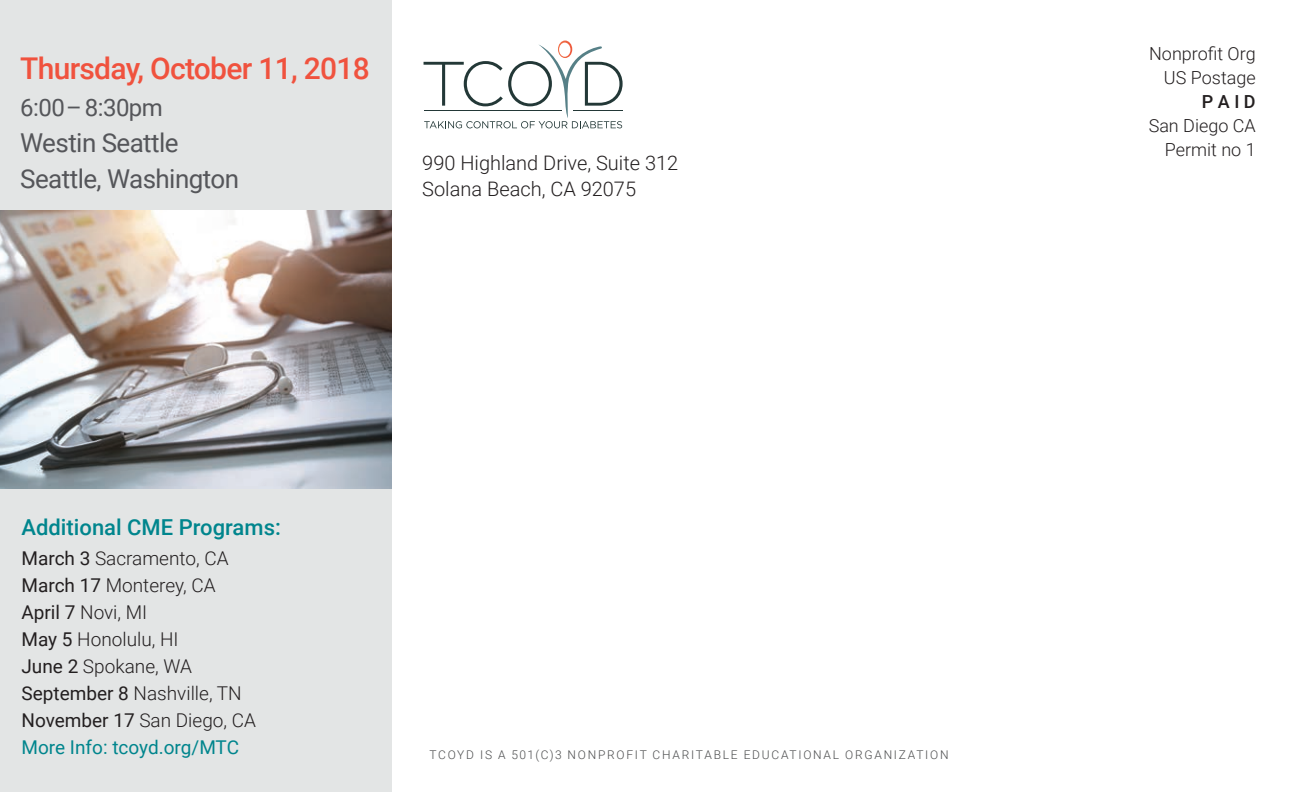
<style>
.page{position:relative;width:1296px;height:792px;background:#fff}
.page>*{position:absolute;margin:0;border:0;box-sizing:border-box;transform-origin:0 0}
.t1{font:500 30px "Roboto";letter-spacing:-.025em;color:#f0523e}
.t2{font:26px "Roboto";letter-spacing:-.02em;color:#55565a}
.t3{font:24px "Roboto";letter-spacing:-.02em;color:#55565a}
.t4{font:500 22px "Roboto";color:#00858d}
.t5{font:300 20px "Roboto";color:#231f20}
.t6{font:300 19px "Roboto";color:#231f20}
.t7{font:19px "Roboto";color:#00858d}
.t8{font:300 18px "Roboto";color:#231f20}
.t9{font:500 18px "Roboto";color:#231f20}
.t10{font:300 12px "Roboto";letter-spacing:.145em;color:#4b4c4d}
.s1{font-weight:400}
</style>
<div class="page">
<div style="left:0;top:0;width:392px;height:792px;background:#e3e5e5"></div>
<svg style="left:424px;top:41px;width:199px;height:87px"></svg>
<img style="left:0;top:210px;width:392px;height:279px">
<p class="t1" style="left:20px;top:47px;width:351px">Thursday, October 11, 2018</p>
<p class="t3" style="left:20px;top:90px;width:144px">6:00–8:30pm</p>
<p class="t2" style="left:20px;top:124px;width:160px">Westin Seattle</p>
<p class="t2" style="left:20px;top:160px;width:220px">Seattle, Washington</p>
<p class="t5" style="left:422px;top:149px;width:257px">990 Highland Drive, Suite 312</p>
<p class="t5" style="left:422px;top:175px;width:215px">Solana Beach, CA 92075</p>
<p class="t4" style="left:21px;top:512px;width:261px">Additional CME Programs:</p>
<p class="t6" style="left:21px;top:545px;width:209px"><span class="s1">March 3</span> Sacramento, CA</p>
<p class="t6" style="left:21px;top:572px;width:196px"><span class="s1">March 17</span> Monterey, CA</p>
<p class="t6" style="left:21px;top:599px;width:127px"><span class="s1">April 7</span> Novi, MI</p>
<p class="t6" style="left:21px;top:626px;width:159px"><span class="s1">May 5</span> Honolulu, HI</p>
<p class="t6" style="left:21px;top:653px;width:172px"><span class="s1">June 2</span> Spokane, WA</p>
<p class="t6" style="left:21px;top:680px;width:222px"><span class="s1">September 8</span> Nashville, TN</p>
<p class="t6" style="left:21px;top:707px;width:236px"><span class="s1">November 17</span> San Diego, CA</p>
<p class="t7" style="left:21px;top:734px;width:219px">More Info: tcoyd.org/MTC</p>
<p class="t10" style="left:429px;top:746px;width:521px">TCOYD IS A 501(C)3 NONPROFIT CHARITABLE EDUCATIONAL ORGANIZATION</p>
<p class="t8" style="left:1149px;top:41px;width:108px">Nonprofit Org</p>
<p class="t8" style="left:1164px;top:65px;width:93px">US Postage</p>
<p class="t9" style="left:1202px;top:89px;width:55px">P A I D</p>
<p class="t8" style="left:1149px;top:113px;width:109px">San Diego CA</p>
<p class="t8" style="left:1165px;top:137px;width:92px">Permit no 1</p>
</div>
